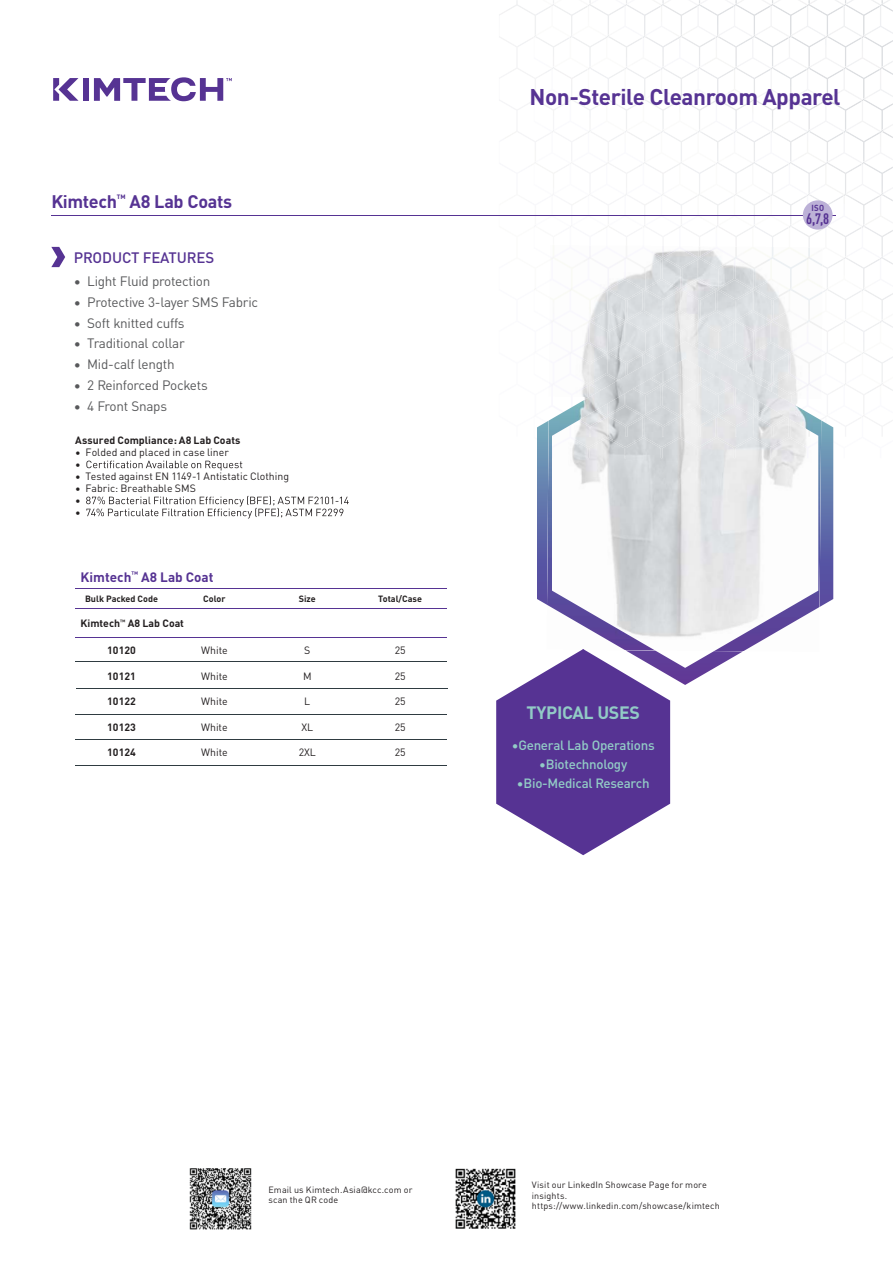
<style>
.page{position:relative;width:894px;height:1263px;background:#fff}
.page>*{position:absolute;margin:0;border:0;box-sizing:border-box;transform-origin:0 0}
.t1{font:700 22.5px "DINOT";letter-spacing:-.02em;color:#563393}
.t2{font:700 18px "DINOT";letter-spacing:-.02em;color:#563393}
.t3{font:700 17.7px "DINOT";letter-spacing:-.02em;color:#92cbc6}
.t4{font:500 15px "DINOT";letter-spacing:-.01em;color:#563393}
.t5{font:700 condensed 15px "DINOT";color:#563393}
.t6{font:13.5px "DINOT";letter-spacing:-.02em;color:#58595b}
.t7{font:700 13.5px "DINOT";color:#563393}
.t8{font:500 13.35px "DINOT";letter-spacing:-.02em;color:#92cbc6}
.t9{font:10.5px/12px "DINOT";color:#231f20}
.t10{font:700 10.5px "DINOT";color:#231f20}
.t11{font:9px/10.5px "DINOT";letter-spacing:.015em;color:#231f20}
.t12{font:700 9px "DINOT";color:#231f20}
.t13{font:700 8.7px "DINOT";color:#563393;scale:.9 1}
</style>
<div class="page">
<img style="left:499px;top:0;width:394px;height:322px">
<img style="left:534px;top:319px;width:349px;height:99px">
<svg style="left:51px;top:247px;width:14px;height:20px"></svg>
<hr style="left:51px;top:215px;width:785px;height:1px;background:#563393">
<svg style="left:803px;top:200px;width:30px;height:30px"></svg>
<svg style="left:86px;top:461px;width:156px;height:9px"></svg>
<svg style="left:86px;top:496px;width:263px;height:22px"></svg>
<svg style="left:75px;top:739px;width:372px;height:1px"></svg>
<hr style="left:75px;top:588px;width:372px;height:1px;background:#563393">
<hr style="left:75px;top:609px;width:372px;height:1px;background:#563393">
<hr style="left:75px;top:637px;width:372px;height:1px;background:#563393">
<img style="left:189px;top:1168px;width:63px;height:61px">
<img style="left:455px;top:1168px;width:61px;height:61px">
<div style="left:83px;top:78px;width:6px;height:23px;background:#563393"></div>
<svg style="left:53px;top:78px;width:26px;height:23px"></svg>
<svg style="left:94px;top:77px;width:138px;height:24px"></svg>
<svg style="left:537px;top:421px;width:296px;height:264px"></svg>
<img style="left:549px;top:259px;width:273px;height:155px">
<img style="left:551px;top:256px;width:259px;height:85px">
<svg style="left:496px;top:649px;width:174px;height:206px"></svg>
<img style="left:547px;top:341px;width:274px;height:310px">
<hr style="left:75px;top:662px;width:372px;height:1px;background:#2f3b41">
<hr style="left:76px;top:688px;width:372px;height:1px;background:#2f3b41">
<hr style="left:75px;top:714px;width:372px;height:1px;background:#2f3b41">
<hr style="left:75px;top:740px;width:372px;height:1px;background:#2f3b41">
<hr style="left:75px;top:765px;width:372px;height:1px;background:#2f3b41">
<h2 class="t2" style="left:51px;top:191px;width:182px">Kimtech<sup>™</sup> A8 Lab Coats</h2>
<h3 class="t4" style="left:74px;top:252px;width:142px">PRODUCT FEATURES</h3>
<p class="t6" style="left:74px;top:273px;width:138px">• Light Fluid protection</p>
<p class="t6" style="left:74px;top:294px;width:186px">• Protective 3-layer SMS Fabric</p>
<p class="t6" style="left:74px;top:315px;width:112px">• Soft knitted cuffs</p>
<p class="t6" style="left:74px;top:336px;width:113px">• Traditional collar</p>
<p class="t6" style="left:74px;top:357px;width:102px">• Mid-calf length</p>
<p class="t6" style="left:74px;top:377px;width:136px">• 2 Reinforced Pockets</p>
<p class="t6" style="left:74px;top:398px;width:95px">• 4 Front Snaps</p>
<p class="t10" style="left:75px;top:434px;width:167px">Assured Compliance: A8 Lab Coats</p>
<p class="t9" style="left:75px;top:447px;width:155px">• Folded and placed in case liner •</p>
<p class="t9" style="left:75px;top:471px;width:216px">• Tested against EN 1149-1 Antistatic Clothing</p>
<p class="t9" style="left:75px;top:483px;width:122px">• Fabric: Breathable SMS •<br>•</p>
<p class="t7" style="left:81px;top:569px;width:135px">Kimtech<sup>™</sup> A8 Lab Coat</p>
<p class="t12" style="left:85px;top:594px;width:75px">Bulk Packed Code</p>
<p class="t12" style="left:203px;top:594px;width:24px">Color</p>
<p class="t12" style="left:299px;top:594px;width:19px">Size</p>
<p class="t12" style="left:378px;top:594px;width:45px">Total/Case</p>
<p class="t10" style="left:81px;top:617px;width:105px">Kimtech<sup>™</sup> A8 Lab Coat</p>
<p class="t10" style="left:107px;top:644px;width:30px">10120</p>
<p class="t9" style="left:201px;top:645px;width:28px">White</p>
<p class="t9" style="left:304px;top:645px;width:8px">S</p>
<p class="t9" style="left:395px;top:645px;width:12px">25</p>
<p class="t10" style="left:107px;top:670px;width:30px">10121</p>
<p class="t9" style="left:201px;top:670px;width:28px">White</p>
<p class="t9" style="left:303px;top:670px;width:10px">M</p>
<p class="t9" style="left:395px;top:670px;width:12px">25</p>
<p class="t10" style="left:107px;top:695px;width:30px">10122</p>
<p class="t9" style="left:201px;top:696px;width:28px">White</p>
<p class="t9" style="left:304px;top:696px;width:8px">L</p>
<p class="t9" style="left:395px;top:696px;width:12px">25</p>
<p class="t10" style="left:107px;top:721px;width:30px">10123</p>
<p class="t9" style="left:201px;top:721px;width:28px">White</p>
<p class="t9" style="left:301px;top:721px;width:13px">XL</p>
<p class="t9" style="left:395px;top:721px;width:12px">25</p>
<p class="t10" style="left:107px;top:746px;width:30px">10124</p>
<p class="t9" style="left:201px;top:747px;width:28px">White</p>
<p class="t9" style="left:299px;top:747px;width:19px">2XL</p>
<p class="t9" style="left:395px;top:747px;width:12px">25</p>
<h1 class="t1" style="left:530px;top:84px;width:313px">Non-Sterile Cleanroom Apparel</h1>
<p class="t13" style="left:811px;top:203px;width:16px">ISO</p>
<h3 class="t5" style="left:806px;top:210px;width:25px">6,7,8</h3>
<h3 class="t3" style="left:527px;top:702px;width:115px">TYPICAL USES</h3>
<p class="t8" style="left:512px;top:741px;width:144px">•General Lab Operations</p>
<p class="t8" style="left:539px;top:760px;width:90px">•Biotechnology</p>
<p class="t8" style="left:517px;top:779px;width:134px">•Bio-Medical Research</p>
<p class="t11" style="left:268px;top:1184px;width:146px">Email us Kimtech.Asia@kcc.com or scan the QR code</p>
<p class="t11" style="left:532px;top:1180px;width:189px">Visit our LinkedIn Showcase Page for more insights. https://www.linkedin.com/showcase/kimtech</p>
</div>
